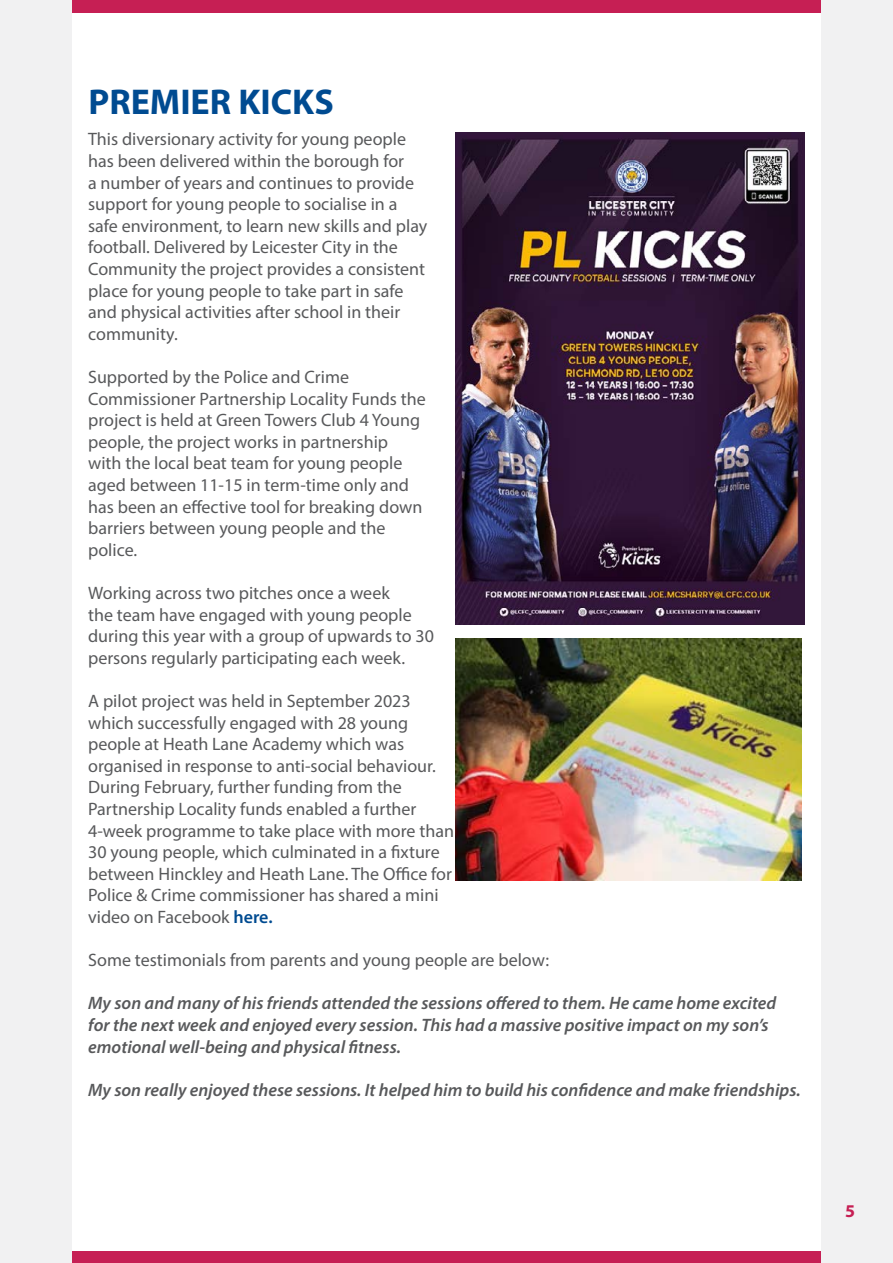
<style>
.page{position:relative;width:893px;height:1263px;background:#f1f1f2}
.page>*{position:absolute;margin:0;border:0;box-sizing:border-box;transform-origin:0 0}
.t1{font:700 36px "Myriad Pro";color:#004b91}
.Paragraph{font:18px/21.6px "Myriad Pro";color:#58595b}
.Paragraph-2{font:italic 600 18px/21.6px "Myriad Pro";color:#58595b}
.t2{font:700 18px "Myriad Pro";color:#c61f54}
.s1{font-weight:600;color:#004b91}
</style>
<div class="page">
<div style="left:72px;top:0;width:749px;height:1263px;background:#fff"></div>
<div style="left:72px;top:0;width:749px;height:12px;background:#c61f54"></div>
<img style="left:455px;top:638px;width:347px;height:242px">
<img style="left:456px;top:132px;width:348px;height:493px">
<div style="left:72px;top:1252px;width:749px;height:11px;background:#c61f54"></div>
<h2 class="t1" style="left:88px;top:82px;width:247px">PREMIER KICKS</h2>
<p class="Paragraph" style="left:88px;top:128px;width:341px">This diversionary activity for young people has been delivered within the borough for<br>a number of years and continues to provide support for young people to socialise in a safe environment, to learn new skills and play football. Delivered by Leicester City in the Community the project provides a consistent place for young people to take part in safe and physical activities after school in their community.</p>
<p class="Paragraph" style="left:88px;top:366px;width:339px">Supported by the Police and Crime Commissioner Partnership Locality Funds the project is held at Green Towers Club 4 Young people, the project works in partnership with the local beat team for young people aged between 11-15 in term-time only and has been an effective tool for breaking down barriers between young people and the police.</p>
<p class="Paragraph" style="left:88px;top:582px;width:347px">Working across two pitches once a week<br>the team have engaged with young people during this year with a group of upwards to 30 persons regularly participating each week.</p>
<p class="Paragraph" style="left:88px;top:690px;width:367px">A pilot project was held in September 2023 which successfully engaged with 28 young people at Heath Lane Academy which was organised in response to anti-social behaviour.<br>During February, further funding from the Partnership Locality funds enabled a further 4-week programme to take place with more than 30 young people, which culminated in a fixture between Hinckley and Heath Lane. The Office for Police &amp; Crime commissioner has shared a mini video on Facebook <span class="s1">here.</span></p>
<p class="Paragraph" style="left:88px;top:949px;width:462px">Some testimonials from parents and young people are below:</p>
<p class="Paragraph-2" style="left:88px;top:992px;width:690px">My son and many of his friends attended the sessions offered to them. He came home excited for the next week and enjoyed every session. This had a massive positive impact on my son’s emotional well-being and physical fitness.</p>
<p class="Paragraph-2" style="left:88px;top:1078px;width:714px">My son really enjoyed these sessions. It helped him to build his confidence and make friendships.</p>
<p class="t2" style="left:845px;top:1201px;width:11px">5</p>
</div>
